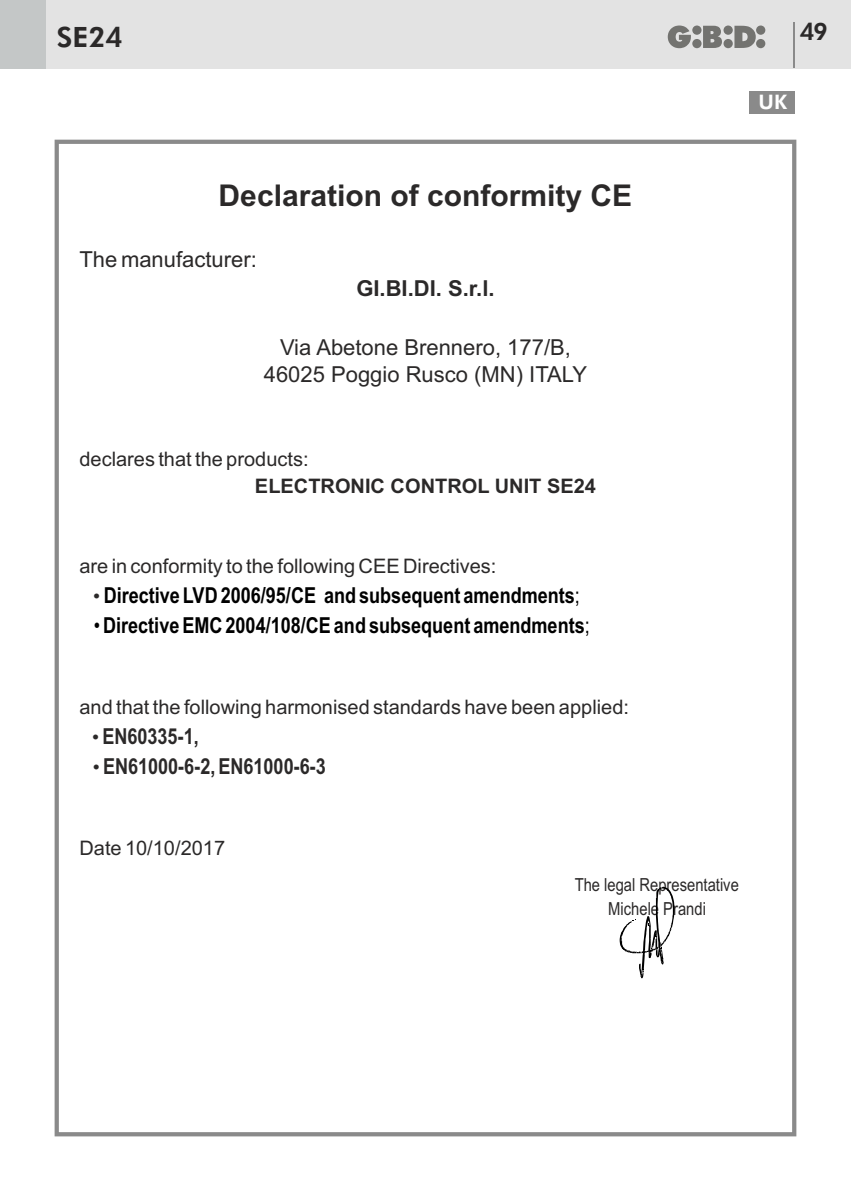
<style>
.page{position:relative;width:851px;height:1191px;background:#fff}
.page>*{position:absolute;margin:0;border:0;box-sizing:border-box;transform-origin:0 0}
.t1{font:700 30px "Arial";color:#2b2929}
.t2{font:800 28px "Futura BT";color:#2b2929}
.t3{font:800 24px "Futura BT";color:#2b2929}
.t4{font:700 22px "Arial Narrow";color:#000}
.t5{font:22px/27px "Arial";color:#2b2929;text-align:center}
.t6{font:700 22px "Arial Narrow";color:#2b2929}
.t7{font:700 22px "Arial";color:#2b2929}
.t8{font:20px "Arial";color:#2b2929}
.t9{font:700 20px "Arial";color:#2b2929}
.t10{font:800 20px "Futura BT";color:#fff}
.t11{font:18px/24px "Arial Narrow";color:#2b2929;text-align:center}
.s1{font-family:"Arial";font-weight:400;font-size:20px;color:#2b2929}
.s2{font-weight:400}
.s3{font-family:"Arial";font-weight:400;font-size:20px}
</style>
<div class="page">
<div style="left:55px;top:140px;width:741px;height:996px;border:4px solid #8a8a8a"></div>
<svg style="left:619px;top:886px;width:55px;height:92px"></svg>
<div style="left:0;top:0;width:850px;height:68px;background:#e3e3e3"></div>
<svg style="left:667px;top:26px;width:98px;height:22px"></svg>
<hr style="left:793px;top:23px;width:2px;height:45px;background:#8a8a8a">
<div style="left:0;top:0;width:45px;height:68px;background:#c4c7c7"></div>
<div style="left:748px;top:91px;width:46px;height:22px;background:#8a8a8a"></div>
<h2 class="t2" style="left:57px;top:26px;width:67px">SE24</h2>
<p class="t3" style="left:799px;top:22px;width:29px">49</p>
<p class="t10" style="left:758px;top:94px;width:30px">UK</p>
<h1 class="t1" style="left:218px;top:184px;width:415px">Declaration of conformity CE</h1>
<p class="t5" style="left:79px;top:247px;width:179px">The manufacturer:</p>
<p class="t7" style="left:356px;top:280px;width:140px">GI.BI.DI. S.r.l.</p>
<p class="t5" style="left:264px;top:336px;width:325px">Via Abetone Brennero, 177/B,<br>46025 Poggio Rusco (MN) ITALY</p>
<p class="t8" style="left:79px;top:451px;width:231px">declares that the products:</p>
<p class="t9" style="left:255px;top:478px;width:342px">ELECTRONIC CONTROL UNIT SE24</p>
<p class="t8" style="left:79px;top:558px;width:418px">are in conformity to the following CEE Directives:</p>
<p class="t4" style="left:93px;top:587px;width:488px"><span class="s1">•</span> Directive LVD 2006/95/CE and subsequent amendments<span class="s2">;</span></p>
<p class="t4" style="left:94px;top:617px;width:497px"><span class="s2">•</span> Directive EMC 2004/108/CE and subsequent amendments<span class="s2">;</span></p>
<p class="t8" style="left:79px;top:699px;width:551px">and that the following harmonised standards have been applied:</p>
<p class="t6" style="left:92px;top:727px;width:108px"><span class="s3">•</span> EN60335-1,</p>
<p class="t6" style="left:93px;top:758px;width:234px"><span class="s3">•</span> EN61000-6-2, EN61000-6-3</p>
<p class="t8" style="left:79px;top:840px;width:147px">Date 10/10/2017</p>
<p class="t11" style="left:574px;top:874px;width:166px">The legal Representative<br>Michele Prandi</p>
</div>
